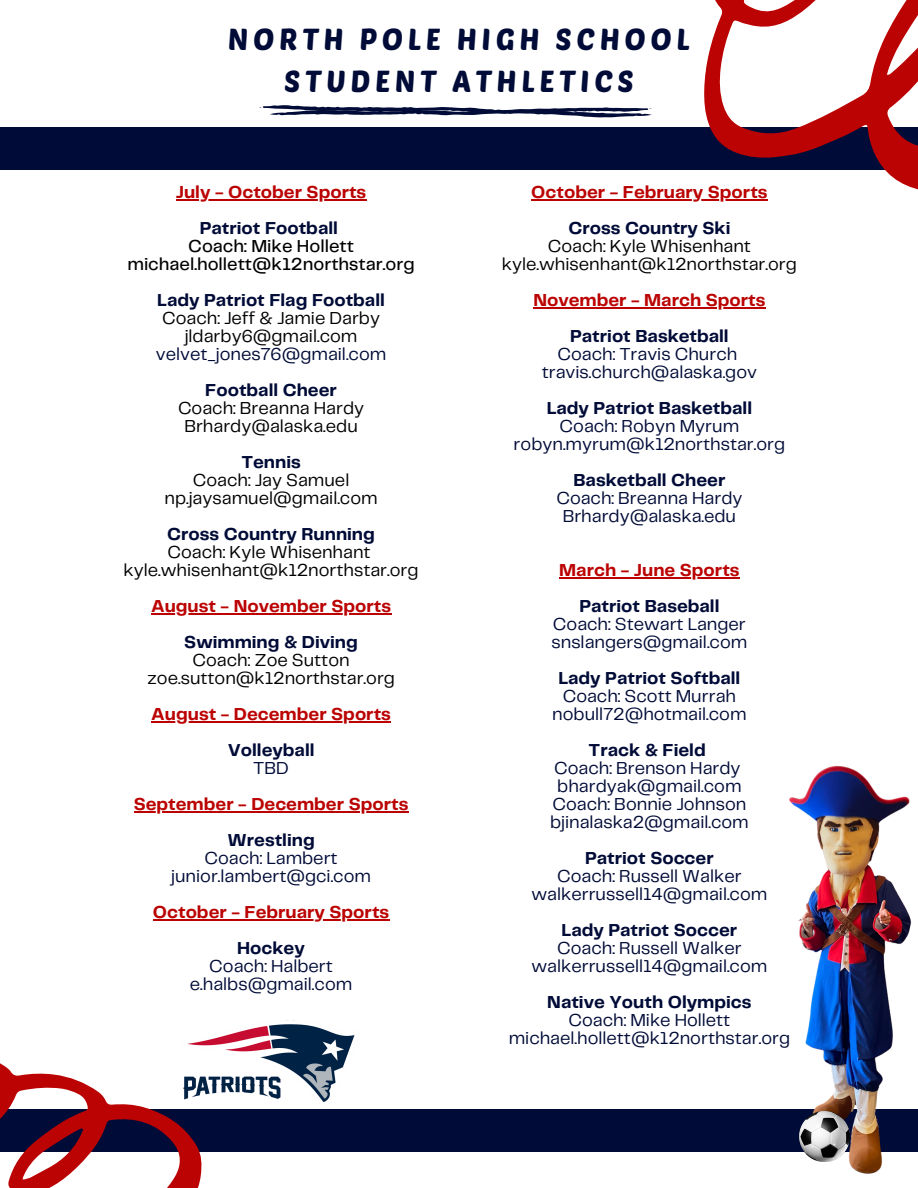
<style>
.page{position:relative;width:918px;height:1188px;background:#fff}
.page>*{position:absolute;margin:0;border:0;box-sizing:border-box;transform-origin:0 0}
.t1{font:30px/41.7px "Poetsen One";letter-spacing:.155em;color:#000b37;text-align:center}
.t2{font:18px "Telegraf";color:#000b37}
.t3{font:700 18px "Telegraf";color:#000b37}
.t4{font:18px "Telegraf";color:#000}
.t5{font:700 18px "Telegraf";color:#bb0303}
.t6{font:500 18px/18px "Telegraf";color:#000;text-align:center}
.s1{font-weight:700;color:#000b37}
</style>
<div class="page">
<hr style="left:531px;top:199px;width:237px;height:1px;background:#bb0303">
<hr style="left:533px;top:307px;width:232px;height:1px;background:#bb0303">
<hr style="left:559px;top:577px;width:181px;height:1px;background:#bb0303">
<div style="left:0;top:127px;width:918px;height:43px;background:#000b37"></div>
<svg style="left:659px;top:0;width:259px;height:201px"></svg>
<div style="left:0;top:1109px;width:918px;height:43px;background:#000b37"></div>
<svg style="left:0;top:1063px;width:202px;height:125px"></svg>
<svg style="left:259px;top:105px;width:393px;height:13px"></svg>
<img style="left:789px;top:765px;width:123px;height:409px">
<img style="left:800px;top:1112px;width:49px;height:49px">
<img style="left:174px;top:1020px;width:181px;height:100px">
<hr style="left:176px;top:199px;width:190px;height:1px;background:#bb0303">
<hr style="left:151px;top:613px;width:240px;height:1px;background:#bb0303">
<hr style="left:151px;top:721px;width:240px;height:1px;background:#bb0303">
<hr style="left:134px;top:811px;width:274px;height:1px;background:#bb0303">
<hr style="left:153px;top:919px;width:236px;height:1px;background:#bb0303">
<p class="t1" style="left:228px;top:17px;width:464px">NORTH POLE HIGH SCHOOL<br>STUDENT ATHLETICS</p>
<h2 class="t5" style="left:176px;top:185px;width:192px">July - October Sports</h2>
<p class="t6" style="left:127px;top:220px;width:289px"><span class="s1">Patriot Football<br></span>Coach: Mike Hollett michael.hollett@k12northstar.org</p>
<p class="t3" style="left:157px;top:293px;width:229px">Lady Patriot Flag Football</p>
<p class="t4" style="left:162px;top:311px;width:219px">Coach: Jeff &amp; Jamie Darby</p>
<p class="t4" style="left:185px;top:329px;width:174px">jldarby6@gmail.com</p>
<p class="t2" style="left:156px;top:347px;width:232px">velvet_jones76@gmail.com</p>
<p class="t3" style="left:205px;top:383px;width:133px">Football Cheer</p>
<p class="t4" style="left:178px;top:401px;width:188px">Coach: Breanna Hardy</p>
<p class="t4" style="left:184px;top:419px;width:175px">Brhardy@alaska.edu</p>
<p class="t3" style="left:241px;top:455px;width:61px">Tennis</p>
<h2 class="t4" style="left:193px;top:473px;width:158px">Coach: Jay Samuel</h2>
<p class="t4" style="left:165px;top:491px;width:215px">np.jaysamuel@gmail.com</p>
<p class="t3" style="left:167px;top:527px;width:209px">Cross Country Running</p>
<p class="t4" style="left:167px;top:545px;width:205px">Coach: Kyle Whisenhant</p>
<p class="t4" style="left:124px;top:563px;width:296px">kyle.whisenhant@k12northstar.org</p>
<p class="t5" style="left:151px;top:599px;width:242px">August - November Sports</p>
<p class="t3" style="left:184px;top:635px;width:175px">Swimming &amp; Diving</p>
<p class="t4" style="left:193px;top:653px;width:159px">Coach: Zoe Sutton</p>
<p class="t4" style="left:147px;top:671px;width:249px">zoe.sutton@k12northstar.org</p>
<p class="t5" style="left:151px;top:707px;width:241px">August - December Sports</p>
<p class="t3" style="left:228px;top:743px;width:88px">Volleyball</p>
<p class="t2" style="left:253px;top:761px;width:37px">TBD</p>
<p class="t5" style="left:134px;top:797px;width:276px">September - December Sports</p>
<p class="t3" style="left:227px;top:833px;width:89px">Wrestling</p>
<p class="t2" style="left:205px;top:851px;width:135px">Coach: Lambert</p>
<p class="t2" style="left:171px;top:869px;width:201px">junior.lambert@gci.com</p>
<p class="t5" style="left:153px;top:905px;width:238px">October - February Sports</p>
<p class="t3" style="left:237px;top:941px;width:69px">Hockey</p>
<p class="t2" style="left:209px;top:959px;width:125px">Coach: Halbert</p>
<p class="t2" style="left:190px;top:977px;width:164px">e.halbs@gmail.com</p>
<h1 class="t5" style="left:531px;top:185px;width:238px">October - February Sports</h1>
<p class="t3" style="left:568px;top:221px;width:163px">Cross Country Ski</p>
<p class="t4" style="left:548px;top:239px;width:205px">Coach: Kyle Whisenhant</p>
<h2 class="t4" style="left:502px;top:257px;width:296px">kyle.whisenhant@k12northstar.org</h2>
<h2 class="t5" style="left:533px;top:293px;width:234px">November - March Sports</h2>
<p class="t3" style="left:570px;top:329px;width:160px">Patriot Basketball</p>
<p class="t2" style="left:557px;top:347px;width:181px">Coach: Travis Church</p>
<p class="t2" style="left:542px;top:365px;width:217px">travis.church@alaska.gov</p>
<p class="t3" style="left:547px;top:401px;width:207px">Lady Patriot Basketball</p>
<p class="t2" style="left:560px;top:419px;width:181px">Coach: Robyn Myrum</p>
<p class="t2" style="left:514px;top:437px;width:273px">robyn.myrum@k12northstar.org</p>
<p class="t3" style="left:573px;top:473px;width:153px">Basketball Cheer</p>
<p class="t2" style="left:556px;top:491px;width:188px">Coach: Breanna Hardy</p>
<p class="t2" style="left:563px;top:509px;width:175px">Brhardy@alaska.edu</p>
<p class="t5" style="left:559px;top:563px;width:182px">March - June Sports</p>
<p class="t3" style="left:579px;top:599px;width:141px">Patriot Baseball</p>
<p class="t2" style="left:553px;top:617px;width:194px">Coach: Stewart Langer</p>
<p class="t2" style="left:552px;top:635px;width:197px">snslangers@gmail.com</p>
<h2 class="t3" style="left:558px;top:671px;width:183px">Lady Patriot Softball</h2>
<p class="t2" style="left:563px;top:689px;width:175px">Coach: Scott Murrah</p>
<p class="t2" style="left:552px;top:707px;width:196px">nobull72@hotmail.com</p>
<p class="t3" style="left:589px;top:743px;width:119px">Track &amp; Field</p>
<h2 class="t2" style="left:554px;top:761px;width:188px">Coach: Brenson Hardy</h2>
<p class="t2" style="left:557px;top:779px;width:186px">bhardyak@gmail.com</p>
<p class="t2" style="left:552px;top:797px;width:196px">Coach: Bonnie Johnson</p>
<h2 class="t2" style="left:550px;top:815px;width:200px">bjinalaska2@gmail.com</h2>
<p class="t3" style="left:585px;top:851px;width:130px">Patriot Soccer</p>
<p class="t2" style="left:557px;top:869px;width:186px">Coach: Russell Walker</p>
<p class="t2" style="left:531px;top:887px;width:237px">walkerrussell14@gmail.com</p>
<h2 class="t3" style="left:562px;top:923px;width:177px">Lady Patriot Soccer</h2>
<p class="t2" style="left:557px;top:941px;width:186px">Coach: Russell Walker</p>
<p class="t2" style="left:531px;top:959px;width:237px">walkerrussell14@gmail.com</p>
<p class="t3" style="left:547px;top:995px;width:206px">Native Youth Olympics</p>
<p class="t2" style="left:569px;top:1013px;width:163px">Coach: Mike Hollett</p>
<h2 class="t2" style="left:509px;top:1031px;width:283px">michael.hollett@k12northstar.org</h2>
</div>
